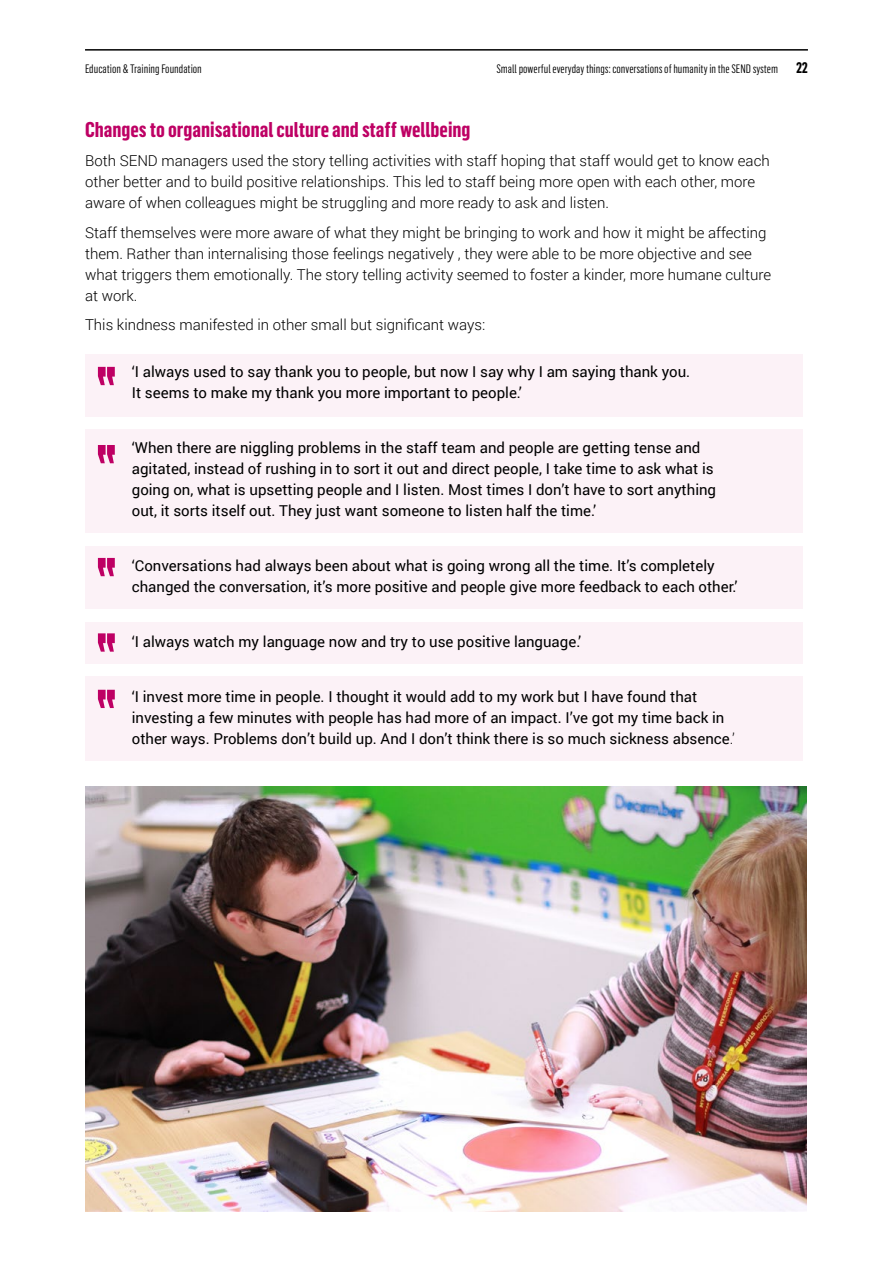
<style>
.page{position:relative;width:893px;height:1263px;background:#fff}
.page>*{position:absolute;margin:0;border:0;box-sizing:border-box;transform-origin:0 0}
.t1{font:700 21px "Flama Condensed";color:#be0064}
.t2{font:15px/21px "Roboto";color:#000}
.t3{font:300 15px/21px "Roboto";color:#000}
.t4{font:12px "Flama Condensed";color:#000}
.s1{font-weight:700;font-size:15px}
.s2{font-weight:300}
</style>
<div class="page">
<div style="left:85px;top:355px;width:718px;height:62px;background:#fcf2f7"></div>
<div style="left:85px;top:546px;width:718px;height:63px;background:#fcf2f7"></div>
<div style="left:85px;top:676px;width:718px;height:85px;background:#fcf2f7"></div>
<div style="left:85px;top:621px;width:718px;height:42px;background:#fcf2f7"></div>
<div style="left:85px;top:429px;width:718px;height:104px;background:#fcf2f7"></div>
<svg style="left:98px;top:367px;width:17px;height:18px"></svg>
<svg style="left:98px;top:558px;width:17px;height:18px"></svg>
<svg style="left:98px;top:690px;width:17px;height:18px"></svg>
<svg style="left:98px;top:633px;width:17px;height:19px"></svg>
<svg style="left:98px;top:445px;width:17px;height:18px"></svg>
<img style="left:85px;top:787px;width:721px;height:425px">
<hr style="left:85px;top:49px;width:723px;height:2px;background:#000">
<p class="t4" style="left:85px;top:61px;width:118px">Education &amp; Training Foundation</p>
<p class="t4" style="left:496px;top:61px;width:313px">Small powerful everyday things: conversations of humanity in the SEND system <span class="s1">22</span></p>
<p class="t1" style="left:85px;top:116px;width:387px">Changes to organisational culture and staff wellbeing</p>
<p class="t3" style="left:85px;top:150px;width:686px">Both SEND managers used the story telling activities with staff hoping that staff would get to know each other better and to build positive relationships. This led to staff being more open with each other, more aware of when colleagues might be struggling and more ready to ask and listen.</p>
<p class="t3" style="left:85px;top:222px;width:687px">Staff themselves were more aware of what they might be bringing to work and how it might be affecting them. Rather than internalising those feelings negatively , they were able to be more objective and see what triggers them emotionally. The story telling activity seemed to foster a kinder, more humane culture at work.</p>
<p class="t3" style="left:85px;top:314px;width:402px">This kindness manifested in other small but significant ways:</p>
<p class="t2" style="left:132px;top:361px;width:560px">‘I always used to say thank you to people, but now I say why I am saying thank you.<br>It seems to make my thank you more important to people.’</p>
<p class="t2" style="left:132px;top:437px;width:586px">‘When there are niggling problems in the staff team and people are getting tense and agitated, instead of rushing in to sort it out and direct people, I take time to ask what is going on, what is upsetting people and I listen. Most times I don’t have to sort anything out, it sorts itself out. They just want someone to listen half the time.’</p>
<p class="t2" style="left:132px;top:555px;width:607px">‘Conversations had always been about what is going wrong all the time. It’s completely changed the conversation, it’s more positive and people give more feedback to each other.’</p>
<p class="t2" style="left:132px;top:631px;width:451px">‘I always watch my language now and try to use positive language.’</p>
<p class="t2" style="left:132px;top:686px;width:604px">‘I invest more time in people. I thought it would add to my work but I have found that investing a few minutes with people has had more of an impact. I’ve got my time back in other ways. Problems don’t build up. And I don’t think there is so much sickness absence<span class="s2">.’</span></p>
</div>
